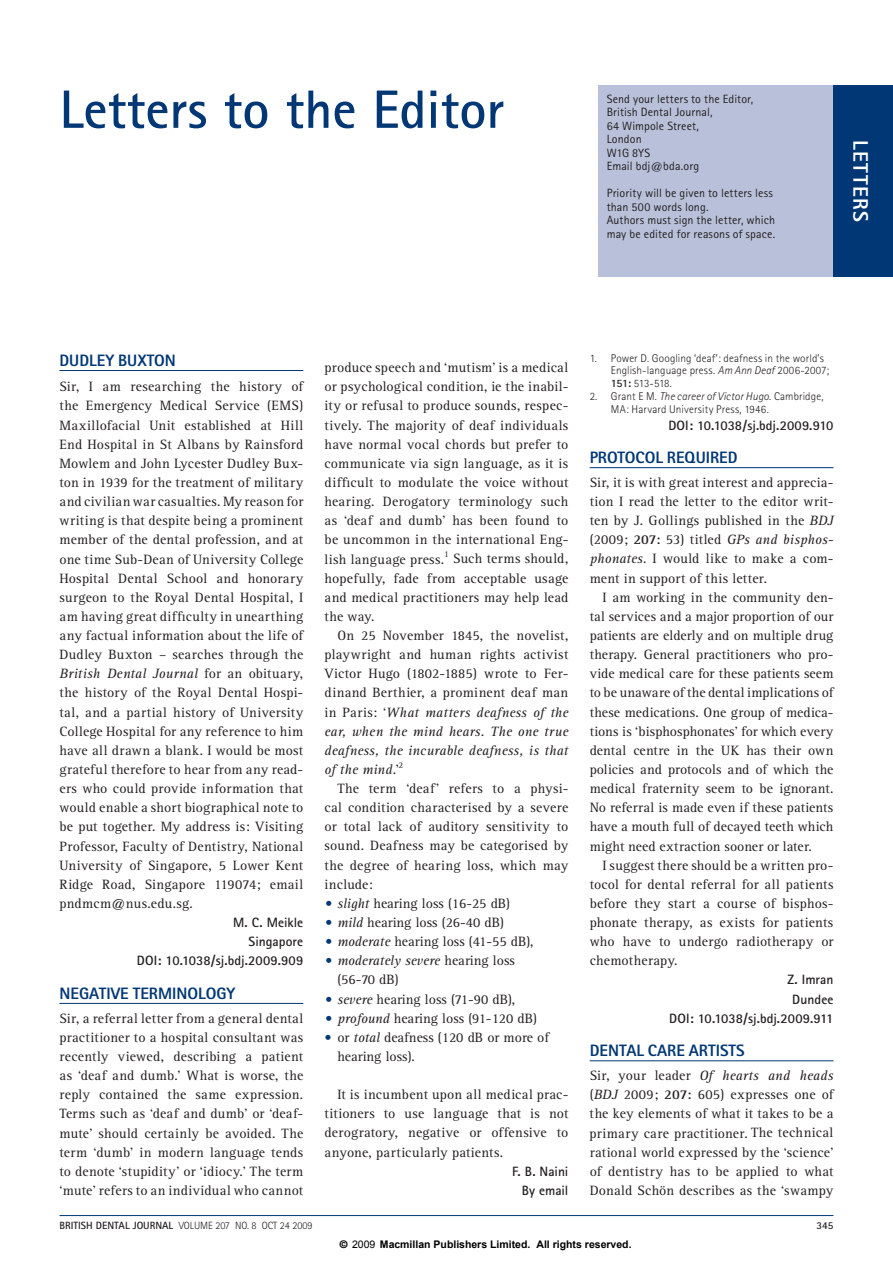
<style>
.page{position:relative;width:893px;height:1263px;background:#fff}
.page>*{position:absolute;margin:0;border:0;box-sizing:border-box;transform-origin:0 0}
.t1{font:700 54px "Rotis Sans Serif";color:#013775}
.t2{font:800 21px "Rotis Sans Serif";letter-spacing:.055em;color:#fff}
.t3{font:800 16.5px "Rotis Sans Serif";color:#013775}
.t4{font:13.95px/19.2px "Rotis Serif";letter-spacing:.01em;color:#231f20;text-align:justify}
.t5{font:700 13.5px/19.2px "Rotis Sans Serif";letter-spacing:.005em;color:#231f20;text-align:right}
.t6{font:12px/13.5px "Rotis Sans Serif";letter-spacing:.01em;color:#231f20}
.t7{font:300 11.25px/12.8px "Rotis Sans Serif";letter-spacing:.01em;color:#231f20}
.t8{font:700 10.5px "Arial";color:#000}
.t9{font:300 10.5px "Rotis Sans Serif";color:#231f20}
.t10{font:700 10.5px "Rotis Sans Serif";color:#231f20}
.s1{font-style:italic}
.s2{font-style:italic;color:#013775}
.s3{color:#013775}
.s4{font-weight:700}
.s5{font-family:"Helvetica"}
.s6{font-weight:400}
</style>
<div class="page">
<hr style="left:59px;top:370px;width:244px;height:1px;background:#013775">
<hr style="left:59px;top:1003px;width:244px;height:1px;background:#013775">
<hr style="left:590px;top:467px;width:243px;height:1px;background:#013775">
<hr style="left:590px;top:1060px;width:243px;height:1px;background:#013775">
<hr style="left:59px;top:1215px;width:774px;height:1px;background:#013775">
<div style="left:598px;top:85px;width:295px;height:191px;background:#b9c0d9"></div>
<div style="left:833px;top:85px;width:60px;height:191px;background:#013775"></div>
<h1 class="t1" style="left:59px;top:91px;width:446px">Letters to the Editor</h1>
<p class="t6" style="left:607px;top:93px;width:148px">Send your letters to the Editor,<br>British Dental Journal,<br>64 Wimpole Street,<br>London<br>W1G 8YS<br>Email bdj@bda.org</p>
<p class="t6" style="left:607px;top:188px;width:170px">Priority will be given to letters less than 500 words long.<br>Authors must sign the letter, which may be edited for reasons of space.</p>
<h2 class="t2" style="left:868px;top:140px;width:83px;rotate:90deg">LETTERS</h2>
<p class="t3" style="left:59px;top:355px;width:118px">DUDLEY BUXTON</p>
<p class="t4" style="left:59px;top:378px;width:245px">Sir, I am researching the history of the Emergency Medical Service (EMS)<br>Maxillofacial Unit established at Hill End Hospital in St Albans by Rainsford Mowlem and John Lycester Dudley Bux&shy;ton in 1939 for the treatment of military and civilian war casualties. My reason for writing is that despite being a prominent member of the dental profession, and at one time Sub-Dean of University College Hospital Dental School and honorary surgeon to the Royal Dental Hospital, I am having great difficulty in unearthing any factual information about the life of Dudley Buxton – searches through the <span class="s1">British Dental Journal</span> for an obituary, the history of the Royal Dental Hospi&shy;tal, and a partial history of University College Hospital for any reference to him have all drawn a blank. I would be most grateful therefore to hear from any read&shy;ers who could provide information that would enable a short biographical note to be put together. My address is: Visiting Professor, Faculty of Dentistry, National University of Singapore, 5 Lower Kent Ridge Road, Singapore 119074; email pndmcm@nus.edu.sg.</p>
<p class="t5" style="left:137px;top:914px;width:168px">M. C. Meikle<br>Singapore<br>DOI: 10.1038/sj.bdj.2009.909</p>
<p class="t3" style="left:59px;top:987px;width:177px">NEGATIVE TERMINOLOGY</p>
<p class="t4" style="left:59px;top:1010px;width:245px">Sir, a referral letter from a general dental practitioner to a hospital consultant was recently viewed, describing a patient as ‘deaf and dumb.’ What is worse, the reply contained the same expression.<br>Terms such as ‘deaf and dumb’ or ‘deaf&shy;mute’ should certainly be avoided. The term ‘dumb’ in modern language tends to denote ‘stupidity’ or ‘idiocy.’ The term ‘mute’ refers to an individual who cannot</p>
<p class="t4" style="left:325px;top:359px;width:245px">produce speech and ‘mutism’ is a medical or psychological condition, ie the inabil&shy;ity or refusal to produce sounds, respec&shy;tively. The majority of deaf individuals have normal vocal chords but prefer to communicate via sign language, as it is difficult to modulate the voice without hearing. Derogatory terminology such as ‘deaf and dumb’ has been found to be uncommon in the international Eng&shy;lish language press.<sup>1</sup> Such terms should, hopefully, fade from acceptable usage and medical practitioners may help lead the way.</p>
<p class="t4" style="left:325px;top:627px;width:245px;text-indent:13px">On 25 November 1845, the novelist, playwright and human rights activist Victor Hugo (1802-1885) wrote to Fer&shy;dinand Berthier, a prominent deaf man in Paris: ‘<span class="s1">What matters deafness of the ear, when the mind hears. The one true deafness, the incurable deafness, is that of the mind</span>.’<sup>2</sup></p>
<p class="t4" style="left:325px;top:780px;width:245px;text-indent:13px">The term ‘deaf’ refers to a physi&shy;cal condition characterised by a severe or total lack of auditory sensitivity to sound. Deafness may be categorised by the degree of hearing loss, which may include:</p>
<p class="t4" style="left:325px;top:895px;width:187px"><span class="s2">•</span> <span class="s1">slight</span> hearing loss (16-25 dB)</p>
<p class="t4" style="left:325px;top:914px;width:181px"><span class="s2">•</span> <span class="s1">mild</span> hearing loss (26-40 dB)</p>
<p class="t4" style="left:325px;top:933px;width:210px"><span class="s2">•</span> <span class="s1">moderate</span> hearing loss (41-55 dB),</p>
<p class="t4" style="left:337px;top:952px;width:179px;text-indent:-13px"><span class="s2">•</span> <span class="s1">moderately severe</span> hearing loss (56-70 dB)</p>
<p class="t4" style="left:325px;top:991px;width:192px"><span class="s2">•</span> <span class="s1">severe</span> hearing loss (71-90 dB),</p>
<p class="t4" style="left:325px;top:1010px;width:214px"><span class="s2">•</span> <span class="s1">profound</span> hearing loss (91-120 dB)</p>
<p class="t4" style="left:337px;top:1029px;width:213px;text-indent:-13px"><span class="s3">•</span> or <span class="s1">total</span> deafness (120 dB or more of hearing loss).</p>
<p class="t4" style="left:325px;top:1086px;width:245px;text-indent:13px">It is incumbent upon all medical prac&shy;titioners to use language that is not derogratory, negative or offensive to anyone, particularly patients.</p>
<p class="t5" style="left:512px;top:1163px;width:58px">F. B. Naini<br>By email</p>
<p class="t7" style="left:611px;top:353px;width:220px;text-indent:-21px">1. Power D. Googling ‘deaf’: deafness in the world’s<br>English-language press. <span class="s1">Am Ann Deaf</span> 2006-2007;<br><span class="s4">151:</span> 513-518.</p>
<p class="t7" style="left:611px;top:391px;width:214px;text-indent:-21px">2. Grant E M. <span class="s1">The career of Victor Hugo</span>. Cambridge,<br>MA: Harvard University Press, 1946.</p>
<p class="t5" style="left:668px;top:417px;width:166px">DOI: 10.1038/sj.bdj.2009.910</p>
<p class="t3" style="left:590px;top:452px;width:149px">PROTOCOL REQUIRED</p>
<p class="t4" style="left:590px;top:474px;width:245px">Sir, it is with great interest and apprecia&shy;tion I read the letter to the editor writ&shy;ten by J. Gollings published in the <span class="s1">BDJ </span>(2009; <span class="s4">207:</span> 53) titled <span class="s1">GPs and bisphos&shy;phonates</span>. I would like to make a com&shy;ment in support of this letter.</p>
<p class="t4" style="left:590px;top:589px;width:245px;text-indent:13px">I am working in the community den&shy;tal services and a major proportion of our patients are elderly and on multiple drug therapy. General practitioners who pro&shy;vide medical care for these patients seem to be unaware of the dental implications of these medications. One group of medica&shy;tions is ‘bisphosphonates’ for which every dental centre in the UK has their own policies and protocols and of which the medical fraternity seem to be ignorant.<br>No referral is made even if these patients have a mouth full of decayed teeth which might need extraction sooner or later.</p>
<p class="t4" style="left:590px;top:857px;width:245px;text-indent:13px">I suggest there should be a written pro&shy;tocol for dental referral for all patients before they start a course of bisphos&shy;phonate therapy, as exists for patients who have to undergo radiotherapy or chemotherapy.</p>
<p class="t5" style="left:669px;top:972px;width:166px">Z. Imran<br>Dundee<br>DOI: 10.1038/sj.bdj.2009.911</p>
<p class="t3" style="left:590px;top:1045px;width:157px">DENTAL CARE ARTISTS</p>
<p class="t4" style="left:590px;top:1067px;width:245px">Sir, your leader <span class="s1">Of hearts and heads </span>(<span class="s1">BDJ</span> 2009; <span class="s4">207:</span> 605) expresses one of the key elements of what it takes to be a primary care practitioner. The technical rational world expressed by the ‘science’ of dentistry has to be applied to what Donald Schön describes as the ‘swampy</p>
<p class="t9" style="left:59px;top:1221px;width:255px"><span class="s4">BRITISH DENTAL JOURNAL</span> VOLUME 207 NO. 8 OCT 24 2009</p>
<p class="t10" style="left:816px;top:1221px;width:18px">345</p>
<p class="t8" style="left:340px;top:1237px;width:293px"><span class="s5">©</span> <span class="s6">2009</span> Macmillan Publishers Limited. All rights reserved.</p>
</div>
